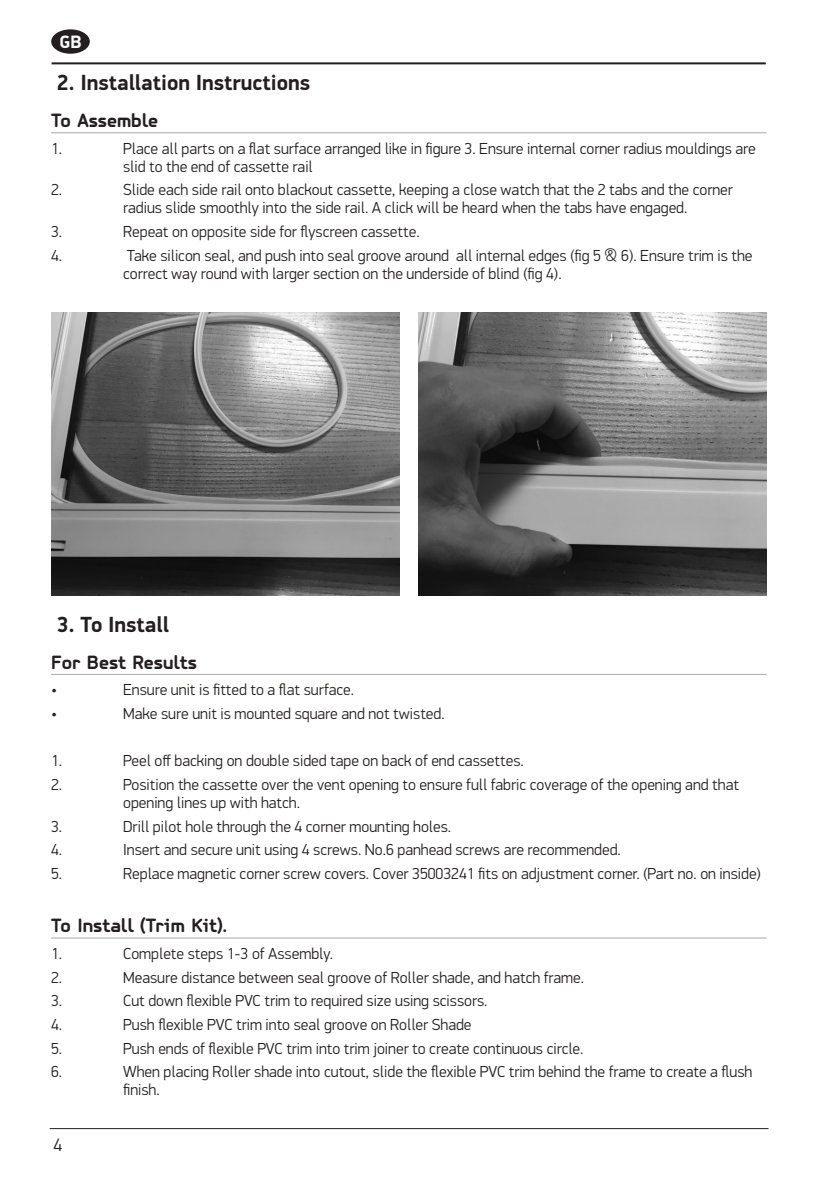
<style>
.page{position:relative;width:840px;height:1191px;background:#fff}
.page>*{position:absolute;margin:0;border:0;box-sizing:border-box;transform-origin:0 0}
.Section_header{font:700 22px "PF Din Display Pro";color:#231f20}
.Sub_header{font:700 20px "PF Isotext Pro";color:#231f20}
.t1{font:700 18px "PF Din Display Pro";color:#fff}
.t2{font:300 18px "PF Din Display Pro";color:#231f20}
.Body_Copy{font:300 16px/18px "PF Din Display Pro";color:#231f20}
</style>
<div class="page">
<hr style="left:52px;top:62px;width:713px;height:2px;background:#231f20">
<hr style="left:50px;top:1128px;width:718px;height:1px;background:#231f20">
<div style="left:51px;top:29px;width:39px;height:25px;background:#231f20;border-radius:50%"></div>
<hr style="left:51px;top:132px;width:715px;height:1px;background:#a8a9ad">
<hr style="left:51px;top:674px;width:715px;height:1px;background:#a8a9ad">
<hr style="left:51px;top:937px;width:715px;height:1px;background:#a8a9ad">
<img style="left:51px;top:312px;width:349px;height:283px">
<img style="left:418px;top:312px;width:348px;height:283px">
<p class="t1" style="left:59px;top:31px;width:24px">GB</p>
<p class="Section_header" style="left:57px;top:69px;width:255px">2. Installation Instructions</p>
<p class="Sub_header" style="left:51px;top:109px;width:109px">To Assemble</p>
<p class="Body_Copy" style="left:51px;top:139px;width:13px">1.</p>
<p class="Body_Copy" style="left:123px;top:139px;width:633px">Place all parts on a flat surface arranged like in figure 3. Ensure internal corner radius mouldings are slid to the end of cassette rail</p>
<p class="Body_Copy" style="left:51px;top:181px;width:13px">2.</p>
<p class="Body_Copy" style="left:123px;top:181px;width:611px">Slide each side rail onto blackout cassette, keeping a close watch that the 2 tabs and the corner radius slide smoothly into the side rail. A click will be heard when the tabs have engaged.</p>
<p class="Body_Copy" style="left:51px;top:223px;width:13px">3.</p>
<p class="Body_Copy" style="left:123px;top:223px;width:298px">Repeat on opposite side for flyscreen cassette.</p>
<p class="Body_Copy" style="left:51px;top:246px;width:13px">4.</p>
<p class="Body_Copy" style="left:123px;top:246px;width:630px">Take silicon seal, and push into seal groove around all internal edges (fig 5 &amp; 6). Ensure trim is the correct way round with larger section on the underside of blind (fig 4).</p>
<p class="Section_header" style="left:57px;top:611px;width:114px">3. To Install</p>
<p class="Sub_header" style="left:51px;top:650px;width:147px">For Best Results</p>
<p class="Body_Copy" style="left:51px;top:681px;width:8px">•</p>
<p class="Body_Copy" style="left:123px;top:681px;width:232px">Ensure unit is fitted to a flat surface.</p>
<p class="Body_Copy" style="left:51px;top:704px;width:8px">•</p>
<p class="Body_Copy" style="left:123px;top:704px;width:323px">Make sure unit is mounted square and not twisted.</p>
<p class="Body_Copy" style="left:51px;top:752px;width:13px">1.</p>
<p class="Body_Copy" style="left:123px;top:752px;width:402px">Peel off backing on double sided tape on back of end cassettes.</p>
<p class="Body_Copy" style="left:51px;top:775px;width:13px">2.</p>
<p class="Body_Copy" style="left:123px;top:775px;width:617px">Position the cassette over the vent opening to ensure full fabric coverage of the opening and that opening lines up with hatch.</p>
<p class="Body_Copy" style="left:51px;top:817px;width:13px">3.</p>
<p class="Body_Copy" style="left:123px;top:817px;width:329px">Drill pilot hole through the 4 corner mounting holes.</p>
<p class="Body_Copy" style="left:51px;top:841px;width:13px">4.</p>
<p class="Body_Copy" style="left:123px;top:841px;width:499px">Insert and secure unit using 4 screws. No.6 panhead screws are recommended.</p>
<p class="Body_Copy" style="left:51px;top:864px;width:13px">5.</p>
<p class="Body_Copy" style="left:123px;top:864px;width:639px">Replace magnetic corner screw covers. Cover 35003241 fits on adjustment corner. (Part no. on inside)</p>
<p class="Sub_header" style="left:51px;top:914px;width:177px">To Install (Trim Kit).</p>
<p class="Body_Copy" style="left:51px;top:944px;width:13px">1.</p>
<p class="Body_Copy" style="left:123px;top:944px;width:211px">Complete steps 1-3 of Assembly.</p>
<p class="Body_Copy" style="left:51px;top:968px;width:13px">2.</p>
<p class="Body_Copy" style="left:123px;top:968px;width:462px">Measure distance between seal groove of Roller shade, and hatch frame.</p>
<p class="Body_Copy" style="left:51px;top:992px;width:13px">3.</p>
<p class="Body_Copy" style="left:123px;top:992px;width:365px">Cut down flexible PVC trim to required size using scissors.</p>
<p class="Body_Copy" style="left:51px;top:1015px;width:13px">4.</p>
<p class="Body_Copy" style="left:123px;top:1015px;width:349px">Push flexible PVC trim into seal groove on Roller Shade</p>
<p class="Body_Copy" style="left:51px;top:1039px;width:13px">5.</p>
<p class="Body_Copy" style="left:123px;top:1039px;width:461px">Push ends of flexible PVC trim into trim joiner to create continuous circle.</p>
<p class="Body_Copy" style="left:51px;top:1063px;width:13px">6.</p>
<p class="Body_Copy" style="left:123px;top:1063px;width:630px">When placing Roller shade into cutout, slide the flexible PVC trim behind the frame to create a flush finish.</p>
<p class="t2" style="left:54px;top:1134px;width:10px">4</p>
</div>
